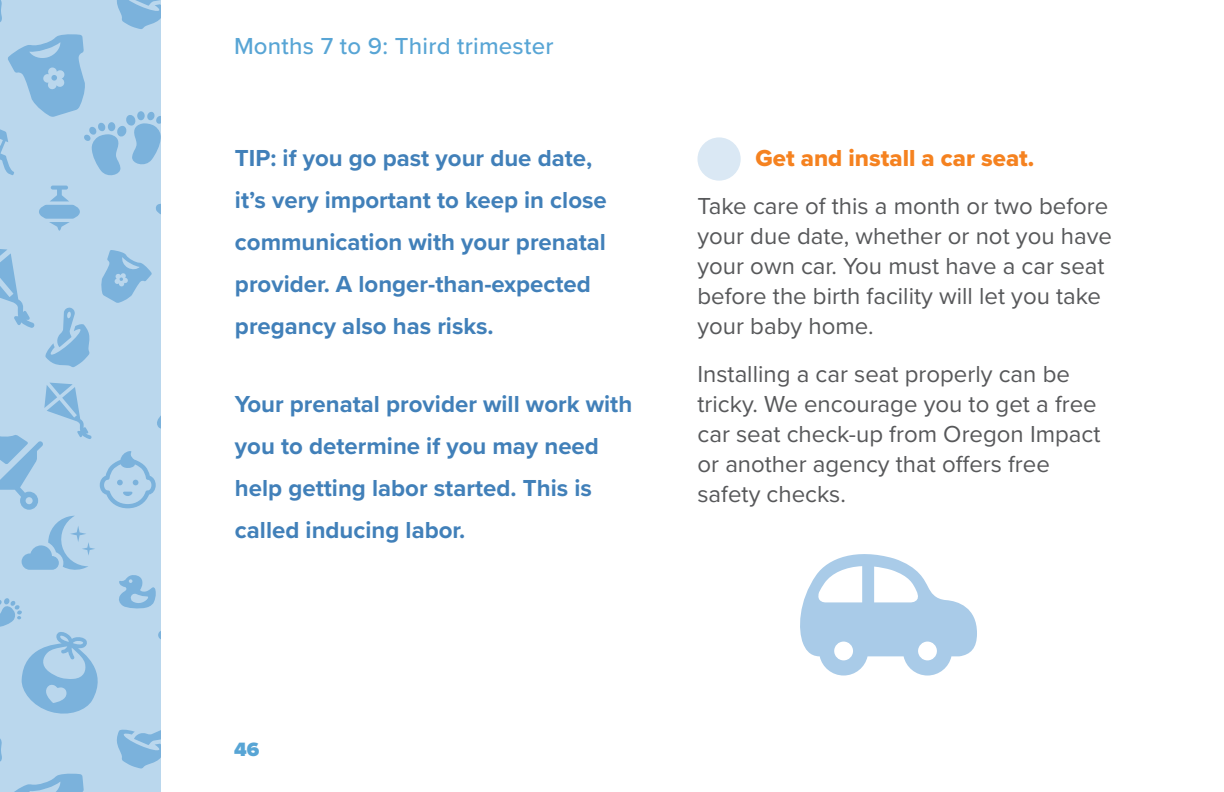
<style>
.page{position:relative;width:1224px;height:792px;background:#fff}
.page>*{position:absolute;margin:0;border:0;box-sizing:border-box;transform-origin:0 0}
.TIP{font:700 24px/42px "Proxima Nova";color:#4180b9}
.text_less_space_befo{font:24px/30px "Proxima Nova";color:#57585a}
.text{font:24px/30px "Proxima Nova";color:#57585a}
.headline-small{font:500 24px "Proxima Nova";letter-spacing:.01em;color:#58a5d5}
.checklist_head_text{font:24px "Proxima Nova Extrabld";color:#f58220}
.t1{font:900 20px "Proxima Nova";color:#58a5d5}
</style>
<div class="page">
<svg style="left:0;top:0;width:160px;height:792px;background:#aed0e9"></svg>
<div style="left:697px;top:137px;width:44px;height:44px;background:#dae8f4;border-radius:50%"></div>
<svg style="left:800px;top:554px;width:177px;height:122px"></svg>
<p class="headline-small" style="left:234px;top:28px;width:321px">Months 7 to 9: Third trimester</p>
<p class="TIP" style="left:235px;top:137px;width:373px">TIP: if you go past your due date, it’s very important to keep in close communication with your prenatal provider. A longer-than-expected pregancy also has risks.</p>
<p class="TIP" style="left:235px;top:383px;width:399px">Your prenatal provider will work with you to determine if you may need help getting labor started. This is called inducing labor.</p>
<p class="checklist_head_text" style="left:756px;top:141px;width:280px">Get and install a car seat.</p>
<p class="text_less_space_befo" style="left:698px;top:190px;width:416px">Take care of this a month or two before your due date, whether or not you have your own car. You must have a car seat before the birth facility will let you take your baby home.</p>
<p class="text" style="left:698px;top:358px;width:405px">Installing a car seat properly can be tricky. We encourage you to get a free car seat check-up from Oregon Impact or another agency that offers free safety checks.</p>
<p class="t1" style="left:234px;top:734px;width:27px">46</p>
</div>
